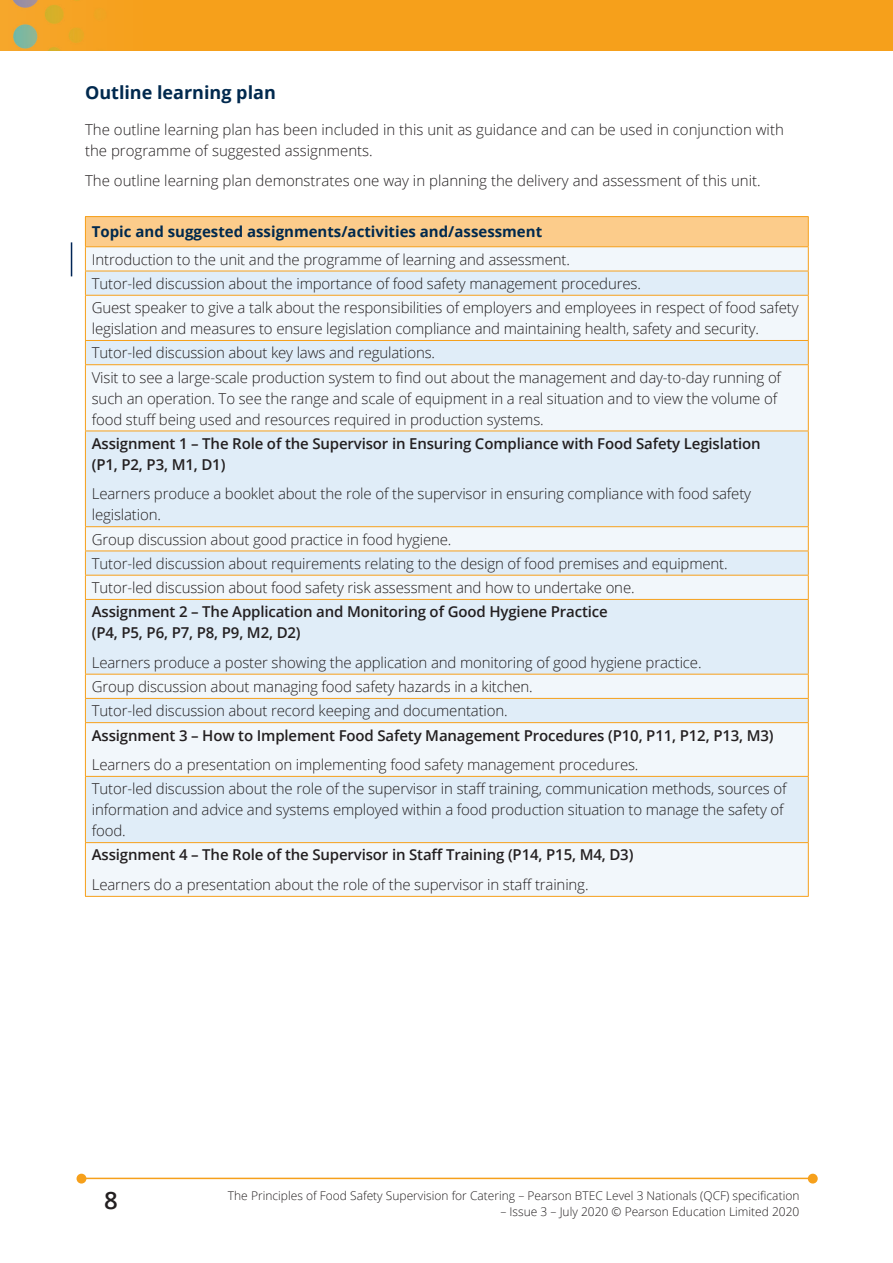
<style>
.page{position:relative;width:893px;height:1263px;background:#fff}
.page>*{position:absolute;margin:0;border:0;box-sizing:border-box;transform-origin:0 0}
.t1{font:600 24px "Open Sans";color:#231f20}
.hb2{font:700 18px "Open Sans";color:#00294e}
.table_text{font:300 15px/21px "Open Sans";letter-spacing:-.01em;color:#231f20}
.table_text_bold{font:600 15px/21px "Open Sans";letter-spacing:-.01em;color:#231f20}
.text{font:300 15px/21px "Open Sans";color:#231f20}
.table_head{font:700 15px "Open Sans";color:#00294e}
.t2{font:300 12px "Open Sans";color:#231f20}
</style>
<div class="page">
<img style="left:0;top:0;width:893px;height:51px">
<hr style="left:82px;top:1178px;width:728px;height:1px;background:#f6a01b">
<div style="left:809px;top:1174px;width:8px;height:9px;background:#f6a01b;border-radius:50%"></div>
<div style="left:808px;top:1174px;width:10px;height:9px;border:2px solid #f6a01b;border-radius:50%"></div>
<div style="left:77px;top:1174px;width:9px;height:9px;background:#f6a01b;border-radius:50%"></div>
<div style="left:77px;top:1174px;width:9px;height:9px;border:2px solid #f6a01b;border-radius:50%"></div>
<div style="left:85px;top:217px;width:723px;height:30px;background:#fccc8b"></div>
<div style="left:86px;top:247px;width:722px;height:649px;background:#f2f7fb"></div>
<svg style="left:86px;top:272px;width:722px;height:570px;fill:#e0edf8"></svg>
<hr style="left:85px;top:246px;width:724px;height:1px;background:#f6a01b">
<hr style="left:85px;top:216px;width:724px;height:1px;background:#f6a01b">
<svg style="left:85px;top:217px;width:1px;height:78px"></svg>
<svg style="left:808px;top:217px;width:1px;height:78px"></svg>
<hr style="left:85px;top:271px;width:724px;height:1px;background:#f6a01b">
<hr style="left:85px;top:296px;width:1px;height:44px;background:#f6a01b">
<hr style="left:808px;top:296px;width:1px;height:44px;background:#f6a01b">
<hr style="left:85px;top:295px;width:724px;height:1px;background:#f6a01b">
<svg style="left:85px;top:341px;width:1px;height:23px"></svg>
<svg style="left:808px;top:341px;width:1px;height:23px"></svg>
<hr style="left:85px;top:340px;width:724px;height:1px;background:#f6a01b">
<hr style="left:85px;top:365px;width:1px;height:66px;background:#f6a01b">
<hr style="left:808px;top:365px;width:1px;height:66px;background:#f6a01b">
<hr style="left:85px;top:364px;width:724px;height:1px;background:#f6a01b">
<hr style="left:85px;top:431px;width:1px;height:95px;background:#f6a01b">
<hr style="left:808px;top:431px;width:1px;height:95px;background:#f6a01b">
<hr style="left:85px;top:431px;width:724px;height:1px;background:#f6a01b">
<hr style="left:85px;top:526px;width:724px;height:1px;background:#f6a01b">
<hr style="left:85px;top:551px;width:724px;height:1px;background:#f6a01b">
<svg style="left:85px;top:527px;width:1px;height:72px"></svg>
<svg style="left:808px;top:527px;width:1px;height:72px"></svg>
<hr style="left:85px;top:575px;width:724px;height:1px;background:#f6a01b">
<hr style="left:85px;top:600px;width:1px;height:74px;background:#f6a01b">
<hr style="left:808px;top:600px;width:1px;height:74px;background:#f6a01b">
<hr style="left:85px;top:599px;width:724px;height:1px;background:#f6a01b">
<hr style="left:85px;top:674px;width:724px;height:1px;background:#f6a01b">
<svg style="left:85px;top:674px;width:1px;height:48px"></svg>
<svg style="left:808px;top:674px;width:1px;height:48px"></svg>
<hr style="left:85px;top:698px;width:724px;height:1px;background:#f6a01b">
<hr style="left:85px;top:723px;width:1px;height:53px;background:#f6a01b">
<hr style="left:808px;top:723px;width:1px;height:53px;background:#f6a01b">
<hr style="left:85px;top:722px;width:724px;height:1px;background:#f6a01b">
<hr style="left:85px;top:777px;width:1px;height:65px;background:#f6a01b">
<hr style="left:808px;top:777px;width:1px;height:65px;background:#f6a01b">
<hr style="left:85px;top:776px;width:724px;height:1px;background:#f6a01b">
<hr style="left:85px;top:896px;width:724px;height:1px;background:#f6a01b">
<hr style="left:85px;top:843px;width:1px;height:53px;background:#f6a01b">
<hr style="left:808px;top:843px;width:1px;height:53px;background:#f6a01b">
<hr style="left:85px;top:842px;width:724px;height:1px;background:#f6a01b">
<hr style="left:71px;top:242px;width:1px;height:34px;background:#002556">
<p class="hb2" style="left:85px;top:80px;width:192px">Outline learning plan</p>
<p class="text" style="left:85px;top:119px;width:700px">The outline learning plan has been included in this unit as guidance and can be used in conjunction with the programme of suggested assignments.</p>
<p class="text" style="left:85px;top:170px;width:677px">The outline learning plan demonstrates one way in planning the delivery and assessment of this unit.</p>
<p class="table_head" style="left:92px;top:221px;width:452px">Topic and suggested assignments/activities and/assessment</p>
<p class="table_text" style="left:92px;top:248px;width:480px">Introduction to the unit and the programme of learning and assessment.</p>
<p class="table_text" style="left:92px;top:272px;width:551px">Tutor-led discussion about the importance of food safety management procedures.</p>
<p class="table_text" style="left:92px;top:297px;width:708px">Guest speaker to give a talk about the responsibilities of employers and employees in respect of food safety legislation and measures to ensure legislation compliance and maintaining health, safety and security.</p>
<p class="table_text" style="left:92px;top:342px;width:345px">Tutor-led discussion about key laws and regulations.</p>
<p class="table_text" style="left:92px;top:366px;width:691px">Visit to see a large-scale production system to find out about the management and day-to-day running of such an operation. To see the range and scale of equipment in a real situation and to view the volume of food stuff being used and resources required in production systems.</p>
<p class="table_text_bold" style="left:92px;top:433px;width:670px">Assignment 1 – The Role of the Supervisor in Ensuring Compliance with Food Safety Legislation (P1, P2, P3, M1, D1)</p>
<p class="table_text" style="left:92px;top:483px;width:661px">Learners produce a booklet about the role of the supervisor in ensuring compliance with food safety legislation.</p>
<p class="table_text" style="left:92px;top:528px;width:361px">Group discussion about good practice in food hygiene.</p>
<p class="table_text" style="left:92px;top:552px;width:637px">Tutor-led discussion about requirements relating to the design of food premises and equipment.</p>
<p class="table_text" style="left:92px;top:577px;width:544px">Tutor-led discussion about food safety risk assessment and how to undertake one.</p>
<p class="table_text_bold" style="left:92px;top:601px;width:517px">Assignment 2 – The Application and Monitoring of Good Hygiene Practice (P4, P5, P6, P7, P8, P9, M2, D2)</p>
<p class="table_text" style="left:92px;top:651px;width:611px">Learners produce a poster showing the application and monitoring of good hygiene practice.</p>
<p class="table_text" style="left:92px;top:676px;width:442px">Group discussion about managing food safety hazards in a kitchen.</p>
<p class="table_text" style="left:92px;top:700px;width:417px">Tutor-led discussion about record keeping and documentation.</p>
<p class="table_text_bold" style="left:92px;top:724px;width:683px">Assignment 3 – How to Implement Food Safety Management Procedures (P10, P11, P12, P13, M3)</p>
<p class="table_text" style="left:92px;top:754px;width:548px">Learners do a presentation on implementing food safety management procedures.</p>
<p class="table_text" style="left:92px;top:778px;width:696px">Tutor-led discussion about the role of the supervisor in staff training, communication methods, sources of information and advice and systems employed within a food production situation to manage the safety of food.</p>
<p class="table_text_bold" style="left:92px;top:844px;width:543px">Assignment 4 – The Role of the Supervisor in Staff Training (P14, P15, M4, D3)</p>
<p class="table_text" style="left:92px;top:874px;width:498px">Learners do a presentation about the role of the supervisor in staff training.</p>
<h1 class="t1" style="left:104px;top:1184px;width:15px">8</h1>
<p class="t2" style="left:228px;top:1187px;width:573px">The Principles of Food Safety Supervision for Catering – Pearson BTEC Level 3 Nationals (QCF) specification</p>
<p class="t2" style="left:500px;top:1204px;width:301px">– Issue 3 – July 2020 © Pearson Education Limited 2020</p>
</div>
